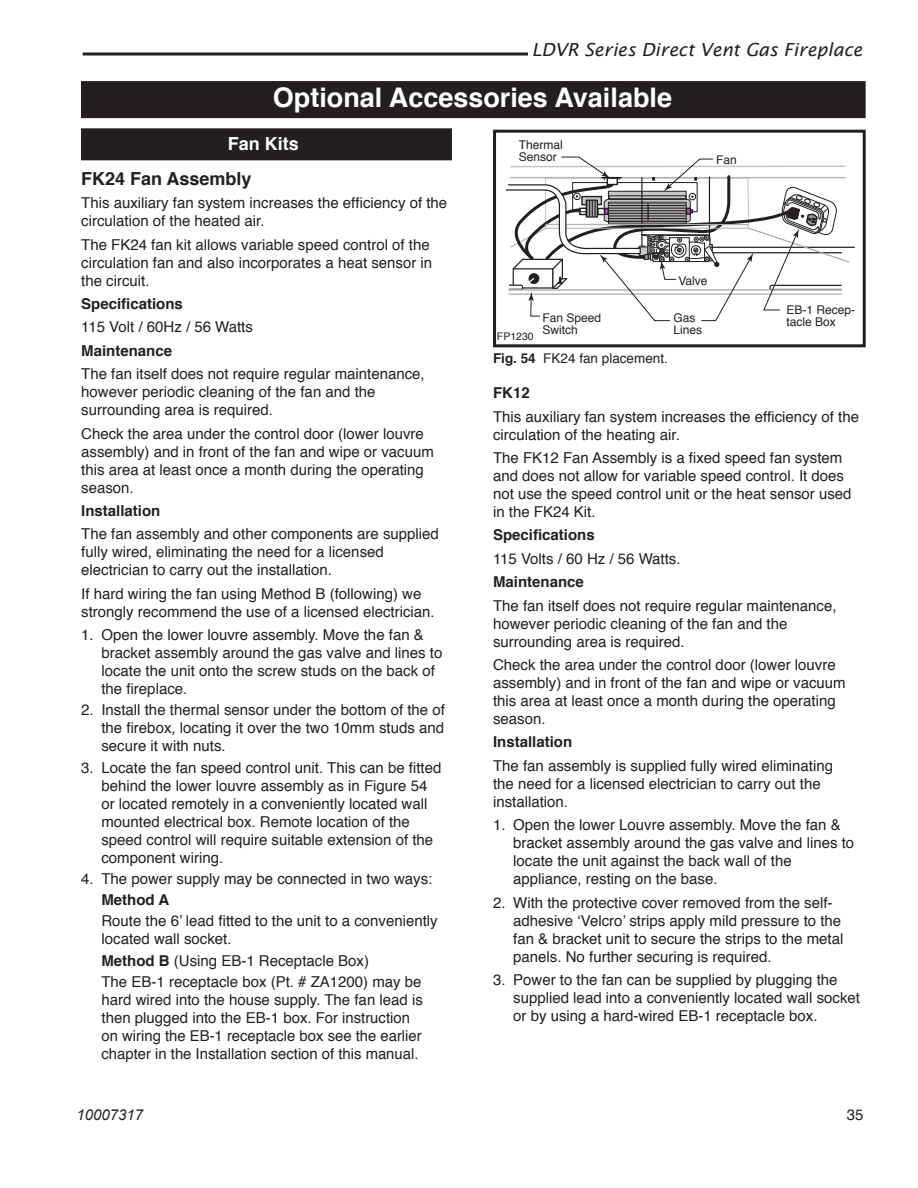
<style>
.page{position:relative;width:918px;height:1188px;background:#fff}
.page>*{position:absolute;margin:0;border:0;box-sizing:border-box;transform-origin:0 0}
.t1{font:700 27px "Helvetica";color:#fff}
.t2{font:18.15px/21.8px "Helvetica";color:#231f20}
.t3{font:italic 18px "Lucida Sans";color:#231f20}
.t4{font:700 18px "Helvetica";color:#231f20}
.t5{font:700 18px "Helvetica";color:#fff}
.t6{font:15px/18px "Helvetica";color:#231f20}
.t7{font:700 15px "Helvetica";color:#231f20}
.t8{font:italic 15px "Arial";color:#231f20}
.t9{font:13.5px "Helvetica";color:#231f20}
.t10{font:12px/12px "Helvetica";color:#231f20}
.t11{font:10.5px "Helvetica";color:#231f20}
.s1{font-weight:700}
</style>
<div class="page">
<svg style="left:83px;top:52px;width:445px;height:4px;background:#595657"></svg>
<div style="left:82px;top:82px;width:783px;height:35px;background:#231f20"></div>
<div style="left:81px;top:81px;width:785px;height:37px;border:2px solid #231f20"></div>
<div style="left:82px;top:129px;width:369px;height:31px;background:#231f20"></div>
<div style="left:81px;top:128px;width:371px;height:32px;border:2px solid #231f20"></div>
<svg style="left:505px;top:157px;width:350px;height:164px"></svg>
<div style="left:493px;top:130px;width:373px;height:217px;border:3px solid #231f20"></div>
<p class="t3" style="left:532px;top:39px;width:332px">LDVR Series Direct Vent Gas Fireplace</p>
<h1 class="t1" style="left:273px;top:80px;width:401px">Optional Accessories Available</h1>
<p class="t5" style="left:228px;top:132px;width:73px">Fan Kits</p>
<p class="t10" style="left:519px;top:139px;width:46px">Thermal<br>Sensor</p>
<p class="t10" style="left:716px;top:155px;width:22px">Fan</p>
<p class="t4" style="left:81px;top:166px;width:172px">FK24 Fan Assembly</p>
<p class="t6" style="left:81px;top:195px;width:367px">This auxiliary fan system increases the efficiency of the circulation of the heated air.</p>
<p class="t6" style="left:81px;top:236px;width:352px">The FK24 fan kit allows variable speed control of the circulation fan and also incorporates a heat sensor in the circuit.</p>
<p class="t7" style="left:81px;top:294px;width:103px">Specifications</p>
<p class="t6" style="left:81px;top:319px;width:173px">115 Volt / 60Hz / 56 Watts</p>
<p class="t7" style="left:81px;top:340px;width:92px">Maintenance</p>
<p class="t6" style="left:81px;top:366px;width:345px">The fan itself does not require regular maintenance, however periodic cleaning of the fan and the surrounding area is required.</p>
<p class="t6" style="left:81px;top:425px;width:354px">Check the area under the control door (lower louvre assembly) and in front of the fan and wipe or vacuum this area at least once a month during the operating season.</p>
<p class="t7" style="left:81px;top:501px;width:81px">Installation</p>
<p class="t6" style="left:81px;top:526px;width:359px">The fan assembly and other components are supplied fully wired, eliminating the need for a licensed electrician to carry out the installation.</p>
<p class="t6" style="left:81px;top:586px;width:355px">If hard wiring the fan using Method B (following) we strongly recommend the use of a licensed electrician.</p>
<p class="t6" style="left:101px;top:627px;width:342px;text-indent:-20px">1. Open the lower louvre assembly. Move the fan &amp; bracket assembly around the gas valve and lines to locate the unit onto the screw studs on the back of the fireplace.</p>
<p class="t6" style="left:101px;top:702px;width:345px;text-align:justify;text-indent:-20px">2. Install the thermal sensor under the bottom of the of the firebox, locating it over the two 10mm studs and secure it with nuts.</p>
<p class="t6" style="left:101px;top:759px;width:341px;text-indent:-20px">3. Locate the fan speed control unit. This can be fitted behind the lower louvre assembly as in Figure 54 or located remotely in a conveniently located wall mounted electrical box. Remote location of the speed control will require suitable extension of the component wiring.</p>
<p class="t6" style="left:81px;top:871px;width:353px">4. The power supply may be connected in two ways:</p>
<p class="t7" style="left:101px;top:890px;width:69px">Method A</p>
<p class="t6" style="left:101px;top:913px;width:338px">Route the 6ʼ lead fitted to the unit to a conveniently located wall socket.</p>
<p class="t6" style="left:101px;top:951px;width:322px;line-height:21.1px"><span class="s1">Method B</span> (Using EB-1 Receptacle Box)<br>The EB-1 receptacle box (Pt. # ZA1200) may be</p>
<p class="t6" style="left:102px;top:991px;width:323px">hard wired into the house supply. The fan lead is then plugged into the EB-1 box. For instruction on wiring the EB-1 receptacle box see the earlier chapter in the Installation section of this manual.</p>
<p class="t8" style="left:76px;top:1106px;width:68px">10007317</p>
<p class="t10" style="left:678px;top:275px;width:31px">Valve</p>
<p class="t10" style="left:543px;top:312px;width:60px">Fan Speed<br>Switch</p>
<p class="t10" style="left:673px;top:312px;width:30px">Gas<br>Lines</p>
<p class="t11" style="left:497px;top:329px;width:38px">FP1230</p>
<p class="t9" style="left:493px;top:350px;width:176px"><span class="s1">Fig. 54</span> FK24 fan placement.</p>
<p class="t10" style="left:786px;top:304px;width:70px">EB-1 Recep&shy;tacle Box</p>
<p class="t7" style="left:493px;top:383px;width:38px">FK12</p>
<p class="t6" style="left:493px;top:408px;width:367px">This auxiliary fan system increases the efficiency of the circulation of the heating air.</p>
<p class="t6" style="left:493px;top:450px;width:360px">The FK12 Fan Assembly is a fixed speed fan system and does not allow for variable speed control. It does not use the speed control unit or the heat sensor used in the FK24 Kit.</p>
<p class="t7" style="left:493px;top:525px;width:103px">Specifications</p>
<p class="t6" style="left:493px;top:550px;width:189px">115 Volts / 60 Hz / 56 Watts.</p>
<p class="t7" style="left:493px;top:572px;width:92px">Maintenance</p>
<p class="t6" style="left:493px;top:597px;width:345px">The fan itself does not require regular maintenance, however periodic cleaning of the fan and the surrounding area is required.</p>
<p class="t6" style="left:493px;top:657px;width:354px">Check the area under the control door (lower louvre assembly) and in front of the fan and wipe or vacuum this area at least once a month during the operating season.</p>
<p class="t7" style="left:493px;top:732px;width:81px">Installation</p>
<p class="t6" style="left:493px;top:757px;width:342px">The fan assembly is supplied fully wired eliminating the need for a licensed electrician to carry out the installation.</p>
<p class="t6" style="left:513px;top:817px;width:342px;text-indent:-20px">1. Open the lower Louvre assembly. Move the fan &amp; bracket assembly around the gas valve and lines to locate the unit against the back wall of the appliance, resting on the base.</p>
<p class="t6" style="left:513px;top:894px;width:332px;text-indent:-20px">2. With the protective cover removed from the self&shy;adhesive ʻVelcroʼ strips apply mild pressure to the fan &amp; bracket unit to secure the strips to the metal panels. No further securing is required.</p>
<p class="t6" style="left:513px;top:972px;width:348px;text-indent:-20px">3. Power to the fan can be supplied by plugging the supplied lead into a conveniently located wall socket or by using a hard-wired EB-1 receptacle box.</p>
<p class="t2" style="left:669px;top:412px;width:65px">FP1230</p>
<p class="t2" style="left:669px;top:456px;width:78px">fan install<br>11/02</p>
<p class="t6" style="left:847px;top:1107px;width:18px">35</p>
</div>
